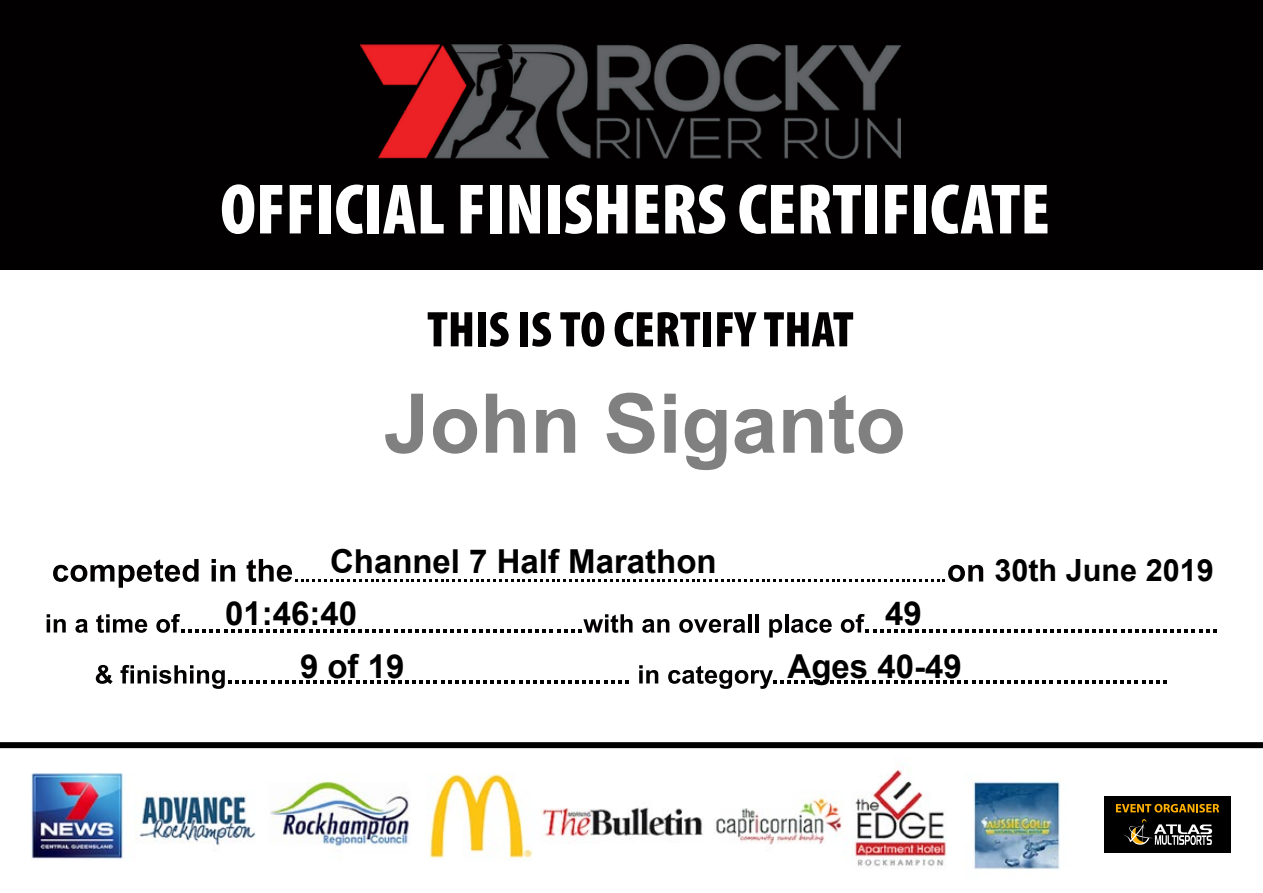
<style>
.page{position:relative;width:1263px;height:893px;background:#fff}
.page>*{position:absolute;margin:0;border:0;box-sizing:border-box;transform-origin:0 0}
.t1{font:700 82.5px "Arial";color:#808080}
.t2{font:700 33px "Arial";color:#000}
.t3{font:700 30.6px "Arial";color:#000}
</style>
<div class="page">
<div style="left:0;top:0;width:1263px;height:269px;background:#020000"></div>
<svg style="left:222px;top:184px;width:32px;height:50px"></svg>
<svg style="left:260px;top:185px;width:22px;height:48px"></svg>
<svg style="left:290px;top:185px;width:22px;height:48px"></svg>
<div style="left:319px;top:185px;width:11px;height:48px;background:#fff"></div>
<svg style="left:336px;top:185px;width:27px;height:49px"></svg>
<div style="left:368px;top:185px;width:11px;height:48px;background:#fff"></div>
<svg style="left:383px;top:185px;width:61px;height:48px"></svg>
<svg style="left:461px;top:185px;width:22px;height:48px"></svg>
<div style="left:490px;top:185px;width:11px;height:48px;background:#fff"></div>
<svg style="left:509px;top:185px;width:31px;height:48px"></svg>
<div style="left:548px;top:185px;width:11px;height:48px;background:#fff"></div>
<svg style="left:565px;top:185px;width:62px;height:49px"></svg>
<svg style="left:636px;top:185px;width:23px;height:48px"></svg>
<svg style="left:665px;top:185px;width:60px;height:49px"></svg>
<svg style="left:739px;top:185px;width:55px;height:49px"></svg>
<svg style="left:800px;top:185px;width:61px;height:48px"></svg>
<div style="left:866px;top:185px;width:11px;height:48px;background:#fff"></div>
<svg style="left:885px;top:185px;width:22px;height:48px"></svg>
<div style="left:915px;top:185px;width:11px;height:48px;background:#fff"></div>
<svg style="left:931px;top:185px;width:116px;height:49px"></svg>
<svg style="left:428px;top:312px;width:44px;height:34px"></svg>
<div style="left:478px;top:312px;width:8px;height:34px;background:#020000"></div>
<svg style="left:490px;top:312px;width:19px;height:35px"></svg>
<div style="left:520px;top:312px;width:8px;height:34px;background:#020000"></div>
<svg style="left:532px;top:312px;width:19px;height:35px"></svg>
<svg style="left:560px;top:312px;width:44px;height:35px"></svg>
<svg style="left:615px;top:312px;width:85px;height:35px"></svg>
<div style="left:703px;top:312px;width:8px;height:34px;background:#020000"></div>
<svg style="left:717px;top:312px;width:40px;height:34px"></svg>
<svg style="left:764px;top:312px;width:89px;height:34px"></svg>
<svg style="left:53px;top:559px;width:146px;height:29px"></svg>
<svg style="left:212px;top:559px;width:23px;height:22px"></svg>
<svg style="left:247px;top:559px;width:736px;height:23px"></svg>
<svg style="left:47px;top:614px;width:19px;height:18px"></svg>
<svg style="left:75px;top:619px;width:13px;height:14px"></svg>
<svg style="left:96px;top:614px;width:51px;height:19px"></svg>
<svg style="left:156px;top:614px;width:476px;height:19px"></svg>
<svg style="left:642px;top:619px;width:27px;height:14px"></svg>
<svg style="left:679px;top:619px;width:66px;height:14px"></svg>
<hr style="left:748px;top:614px;width:4px;height:18px;background:#020000">
<hr style="left:755px;top:614px;width:4px;height:18px;background:#020000">
<svg style="left:769px;top:619px;width:13px;height:18px"></svg>
<hr style="left:785px;top:614px;width:3px;height:18px;background:#020000">
<svg style="left:791px;top:619px;width:41px;height:14px"></svg>
<svg style="left:841px;top:614px;width:375px;height:19px"></svg>
<svg style="left:96px;top:665px;width:17px;height:19px"></svg>
<svg style="left:120px;top:665px;width:508px;height:24px"></svg>
<svg style="left:639px;top:665px;width:19px;height:18px"></svg>
<svg style="left:668px;top:666px;width:498px;height:23px"></svg>
<img style="left:360px;top:45px;width:540px;height:114px">
<img style="left:31px;top:769px;width:1029px;height:101px">
<div style="left:0;top:742px;width:1263px;height:6px;background:#000"></div>
<div style="left:1104px;top:796px;width:126px;height:56px;background:#000"></div>
<svg style="left:1116px;top:804px;width:103px;height:8px"></svg>
<svg style="left:1123px;top:819px;width:89px;height:26px"></svg>
<h1 class="t1" style="left:384px;top:378px;width:523px">John Siganto</h1>
<p class="t2" style="left:330px;top:543px;width:388px">Channel 7 Half Marathon</p>
<p class="t3" style="left:994px;top:550px;width:221px">30th June 2019</p>
<p class="t2" style="left:225px;top:596px;width:134px">01:46:40</p>
<p class="t2" style="left:885px;top:596px;width:38px">49</p>
<p class="t2" style="left:300px;top:648px;width:106px">9 of 19</p>
<p class="t2" style="left:788px;top:648px;width:176px">Ages 40-49</p>
</div>
